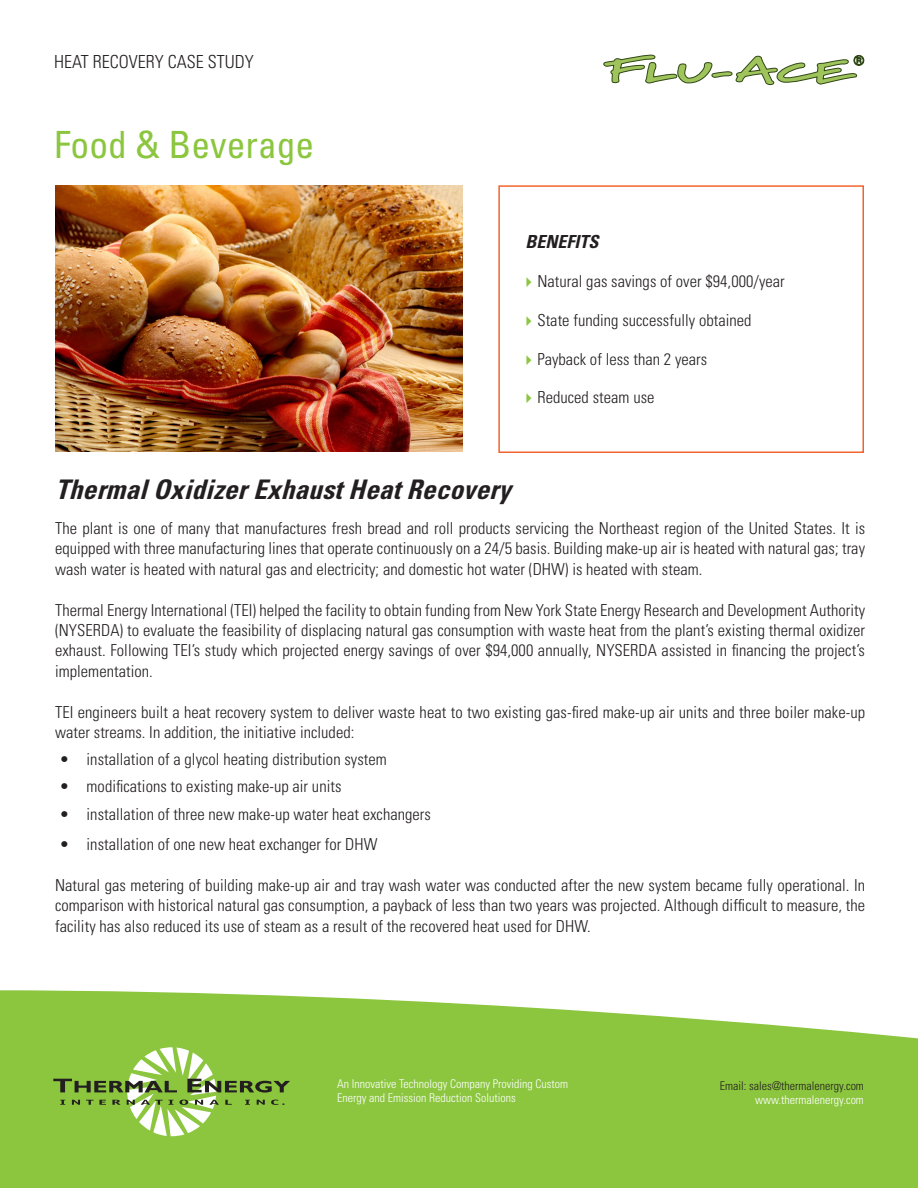
<style>
.page{position:relative;width:918px;height:1188px;background:#fff}
.page>*{position:absolute;margin:0;border:0;box-sizing:border-box;transform-origin:0 0}
.t1{font:condensed 37.5px "Univers LT Std";color:#8bc63e}
.t2{font:italic 700 condensed 27px "Univers LT Std";letter-spacing:.01em;color:#231f20}
.t3{font:300 condensed 18px "Univers LT Std";color:#231f20}
.BENEFITS_HEADER{font:italic 700 condensed 18px "Univers LT Std";color:#231f20}
.Body_2{font:300 condensed 16.5px/20.2px "Univers LT Std";letter-spacing:.005em;color:#231f20;text-align:justify}
.t4{font:300 condensed 12px/14.4px "Univers LT Std";color:#fff}
.t5{font:300 condensed 12px "Univers LT Std";color:#231f20}
</style>
<div class="page">
<div style="left:498px;top:185px;width:366px;height:268px;border:2px solid #f2642f"></div>
<img style="left:55px;top:185px;width:407px;height:267px">
<svg style="left:603px;top:55px;width:261px;height:30px"></svg>
<svg style="left:0;top:990px;width:918px;height:198px;background:#98cc55"></svg>
<svg style="left:53px;top:1047px;width:237px;height:89px;background:#91bf54"></svg>
<div style="left:337px;top:1079px;width:256px;height:33px;background:#8bc63e"></div>
<div style="left:625px;top:1066px;width:239px;height:89px;background:#8bc63e"></div>
<p class="t3" style="left:54px;top:51px;width:201px">HEAT RECOVERY CASE STUDY</p>
<p class="t1" style="left:54px;top:121px;width:262px">Food &amp; Beverage</p>
<p class="BENEFITS_HEADER" style="left:525px;top:230px;width:75px">BENEFITS</p>
<p class="Body_2" style="left:537px;top:271px;width:249px">Natural gas savings of over $94,000/year</p>
<p class="Body_2" style="left:537px;top:310px;width:216px">State funding successfully obtained</p>
<p class="Body_2" style="left:537px;top:349px;width:171px">Payback of less than 2 years</p>
<p class="Body_2" style="left:537px;top:388px;width:119px">Reduced steam use</p>
<p class="t2" style="left:55px;top:472px;width:457px">Thermal Oxidizer Exhaust Heat Recovery</p>
<p class="Body_2" style="left:55px;top:518px;width:812px">The plant is one of many that manufactures fresh bread and roll products servicing the Northeast region of the United States. It is equipped with three manufacturing lines that operate continuously on a 24/5 basis. Building make-up air is heated with natural gas; tray wash water is heated with natural gas and electricity; and domestic hot water (DHW) is heated with steam.</p>
<p class="Body_2" style="left:55px;top:600px;width:812px">Thermal Energy International (TEI) helped the facility to obtain funding from New York State Energy Research and Development Authority (NYSERDA) to evaluate the feasibility of displacing natural gas consumption with waste heat from the plant’s existing thermal oxidizer exhaust. Following TEI’s study which projected energy savings of over $94,000 annually, NYSERDA assisted in financing the project’s implementation.</p>
<p class="Body_2" style="left:55px;top:702px;width:811px">TEI engineers built a heat recovery system to deliver waste heat to two existing gas-fired make-up air units and three boiler make-up water streams. In addition, the initiative included:</p>
<p class="Body_2" style="left:60px;top:749px;width:329px">• installation of a glycol heating distribution system</p>
<p class="Body_2" style="left:60px;top:777px;width:283px">• modifications to existing make-up air units</p>
<p class="Body_2" style="left:60px;top:804px;width:373px">• installation of three new make-up water heat exchangers</p>
<p class="Body_2" style="left:60px;top:834px;width:319px">• installation of one new heat exchanger for DHW</p>
<p class="Body_2" style="left:55px;top:875px;width:812px">Natural gas metering of building make-up air and tray wash water was conducted after the new system became fully operational. In comparison with historical natural gas consumption, a payback of less than two years was projected. Although difficult to measure, the facility has also reduced its use of steam as a result of the recovered heat used for DHW.</p>
<p class="t4" style="left:337px;top:1077px;width:232px">An Innovative Technology Company Providing Custom<br>Energy and Emission Reduction Solutions</p>
<p class="t5" style="left:720px;top:1078px;width:146px">Email: sales@thermalenergy.com</p>
<p class="t4" style="left:755px;top:1093px;width:110px">www.thermalenergy.com</p>
</div>
